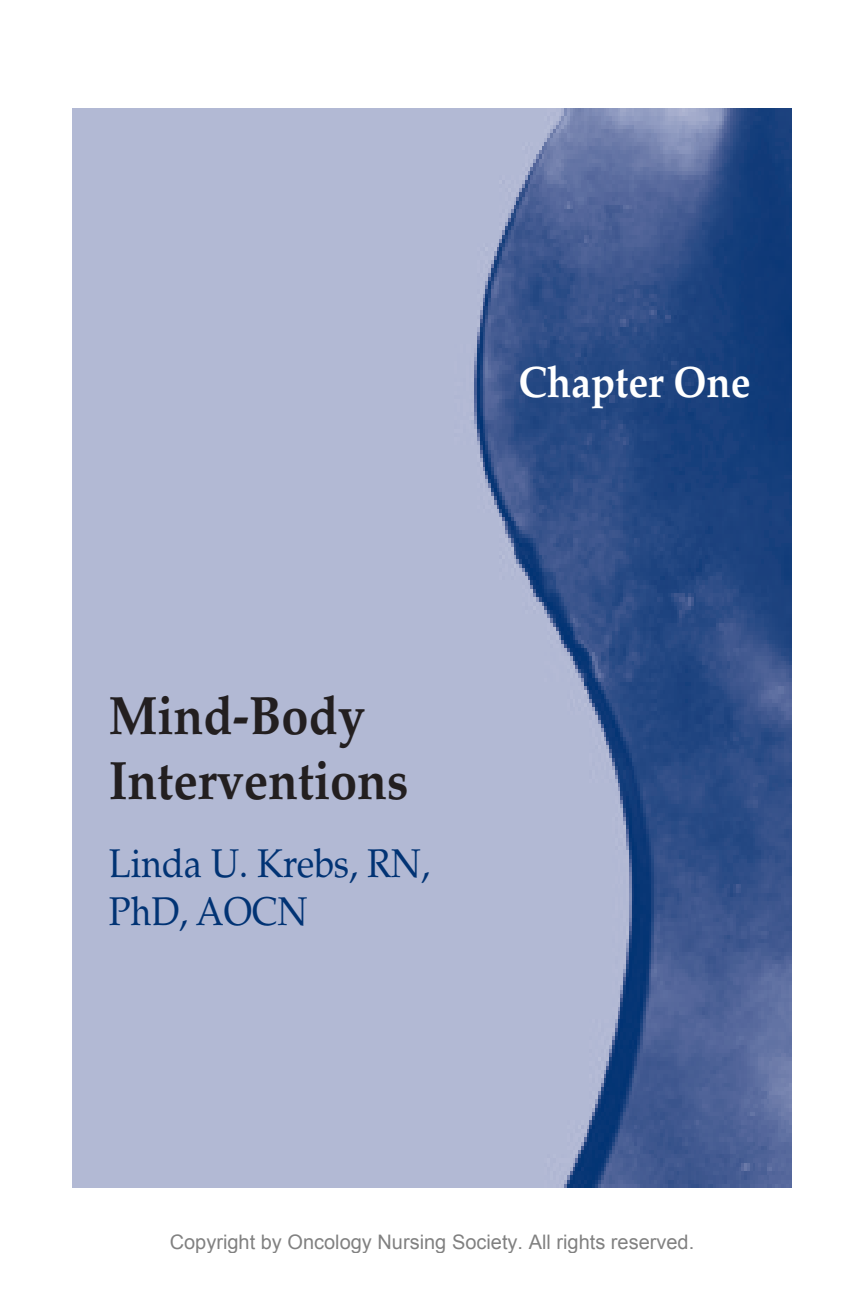
<style>
.page{position:relative;width:864px;height:1296px;background:#fff}
.page>*{position:absolute;margin:0;border:0;box-sizing:border-box;transform-origin:0 0}
.t1{font:700 54px "Palatino";color:#231f20;scale:.9 1}
.t2{font:700 44px "Palatino";color:#fff;scale:.9 1}
.author{font:40px "Palatino";color:#013374;scale:.9 1}
.t3{font:20px "Arial";color:rgb(0 0 0/.5)}
</style>
<div class="page">
<img style="left:72px;top:108px;width:720px;height:1080px">
<p class="t2" style="left:518px;top:354px;width:259px">Chapter One</p>
<p class="t1" style="left:109px;top:682px;width:287px">Mind-Body</p>
<p class="t1" style="left:109px;top:747px;width:334px">Interventions</p>
<p class="author" style="left:109px;top:840px;width:359px">Linda U. Krebs, RN,</p>
<p class="author" style="left:109px;top:888px;width:223px">PhD, AOCN</p>
<p class="t3" style="left:170px;top:1228px;width:526px">Copyright by Oncology Nursing Society. All rights reserved.</p>
</div>
